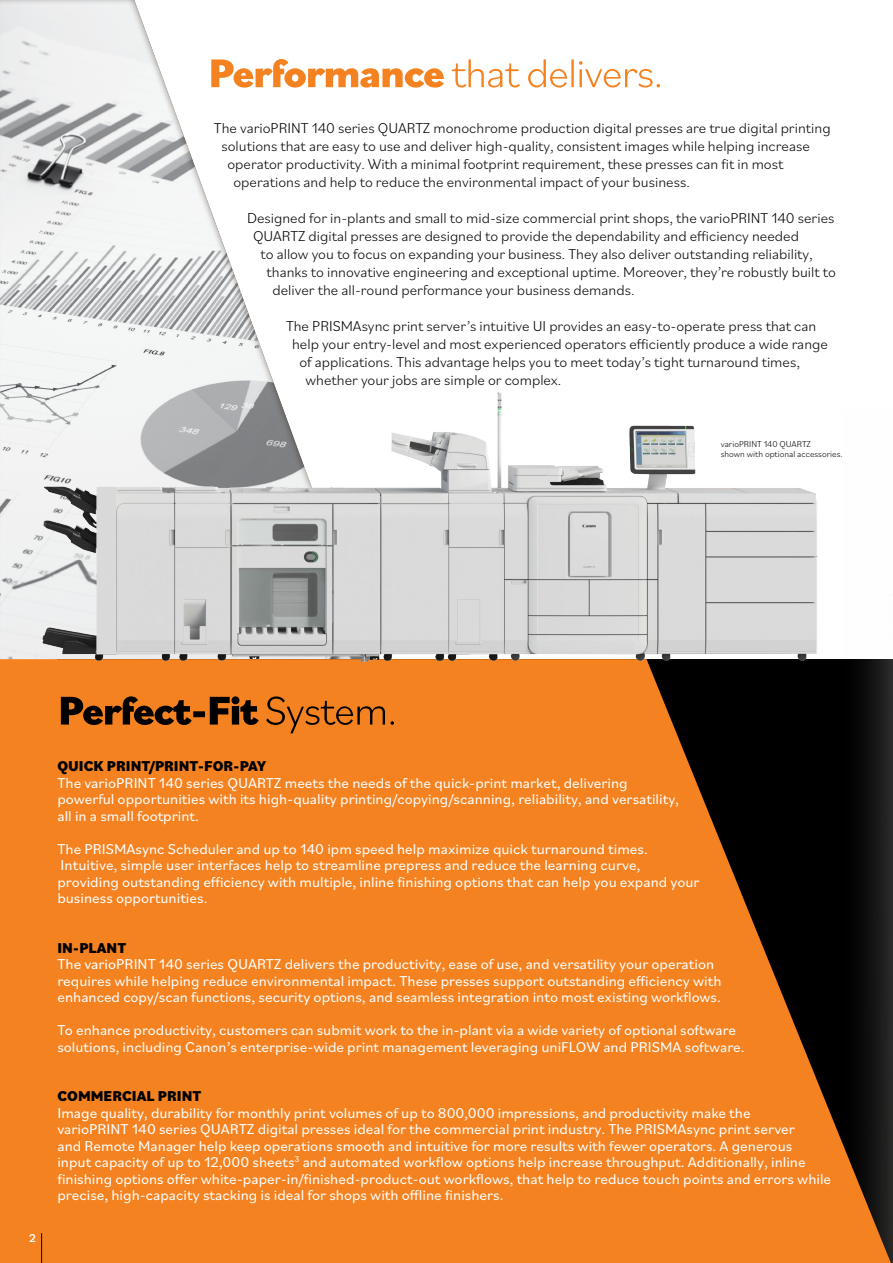
<style>
.page{position:relative;width:893px;height:1263px;background:#fff}
.page>*{position:absolute;margin:0;border:0;box-sizing:border-box;transform-origin:0 0}
.t1{font:15px/16.5px "Bilo";color:#fff}
.t2{font:300 15px "Bilo";color:#000}
.t3{font:800 15px "Bilo";color:#000}
.t4{font:500 12px "Bilo";color:#fff}
.t5{font:300 9px/10.8px "Bilo";color:#000}
</style>
<div class="page">
<img style="left:891px;top:659px;width:2px;height:604px">
<svg style="left:0;top:659px;width:891px;height:604px;background:#d3701c"></svg>
<svg style="left:389px;top:59px;width:271px;height:29px"></svg>
<svg style="left:61px;top:696px;width:333px;height:37px;background:#af5d16"></svg>
<div style="left:0;top:0;width:389px;height:660px;background:#000;opacity:.75"></div>
<img style="left:28px;top:387px;width:801px;height:281px">
<hr style="left:41px;top:1233px;width:1px;height:30px;background:#000">
<p class="t2" style="left:214px;top:118px;width:618px">The varioPRINT 140 series QUARTZ monochrome production digital presses are true digital printing</p>
<p class="t2" style="left:221px;top:136px;width:590px">solutions that are easy to use and deliver high-quality, consistent images while helping increase</p>
<p class="t2" style="left:227px;top:154px;width:557px">operator productivity. With a minimal footprint requirement, these presses can fit in most</p>
<p class="t2" style="left:233px;top:172px;width:458px">operations and help to reduce the environmental impact of your business.</p>
<p class="t2" style="left:247px;top:208px;width:589px">Designed for in-plants and small to mid-size commercial print shops, the varioPRINT 140 series</p>
<p class="t2" style="left:253px;top:226px;width:547px">QUARTZ digital presses are designed to provide the dependability and efficiency needed</p>
<p class="t2" style="left:260px;top:244px;width:554px">to allow you to focus on expanding your business. They also deliver outstanding reliability,</p>
<p class="t2" style="left:266px;top:262px;width:571px">thanks to innovative engineering and exceptional uptime. Moreover, they’re robustly built to</p>
<p class="t2" style="left:272px;top:280px;width:364px">deliver the all-round performance your business demands.</p>
<p class="t2" style="left:286px;top:316px;width:532px">The PRISMAsync print server’s intuitive UI provides an easy-to-operate press that can</p>
<p class="t2" style="left:292px;top:334px;width:537px">help your entry-level and most experienced operators efficiently produce a wide range</p>
<p class="t2" style="left:299px;top:352px;width:502px">of applications. This advantage helps you to meet today’s tight turnaround times,</p>
<p class="t2" style="left:305px;top:370px;width:257px">whether your jobs are simple or complex.</p>
<p class="t5" style="left:721px;top:438px;width:123px">varioPRINT 140 QUARTZ<br>shown with optional accessories.</p>
<p class="t4" style="left:29px;top:1230px;width:8px">2</p>
<p class="t3" style="left:57px;top:756px;width:210px">QUICK PRINT/PRINT-FOR-PAY</p>
<p class="t1" style="left:57px;top:774px;width:623px">The varioPRINT 140 series QUARTZ meets the needs of the quick-print market, delivering powerful opportunities with its high-quality printing/copying/scanning, reliability, and versatility, all in a small footprint.</p>
<p class="t1" style="left:57px;top:840px;width:644px">The PRISMAsync Scheduler and up to 140 ipm speed help maximize quick turnaround times.<br>Intuitive, simple user interfaces help to streamline prepress and reduce the learning curve, providing outstanding efficiency with multiple, inline finishing options that can help you expand your business opportunities.</p>
<p class="t3" style="left:57px;top:937px;width:70px">IN-PLANT</p>
<p class="t1" style="left:57px;top:955px;width:666px">The varioPRINT 140 series QUARTZ delivers the productivity, ease of use, and versatility your operation requires while helping reduce environmental impact. These presses support outstanding efficiency with enhanced copy/scan functions, security options, and seamless integration into most existing workflows.</p>
<p class="t1" style="left:57px;top:1021px;width:689px">To enhance productivity, customers can submit work to the in-plant via a wide variety of optional software solutions, including Canon’s enterprise-wide print management leveraging uniFLOW and PRISMA software.</p>
<p class="t3" style="left:57px;top:1086px;width:145px">COMMERCIAL PRINT</p>
<p class="t1" style="left:57px;top:1104px;width:775px">Image quality, durability for monthly print volumes of up to 800,000 impressions, and productivity make the<br>varioPRINT 140 series QUARTZ digital presses ideal for the commercial print industry. The PRISMAsync print server<br>and Remote Manager help keep operations smooth and intuitive for more results with fewer operators. A generous<br>input capacity of up to 12,000 sheets<sup>3</sup> and automated workflow options help increase throughput. Additionally, inline finishing options offer white-paper-in/finished-product-out workflows, that help to reduce touch points and errors while precise, high-capacity stacking is ideal for shops with offline finishers.</p>
</div>
